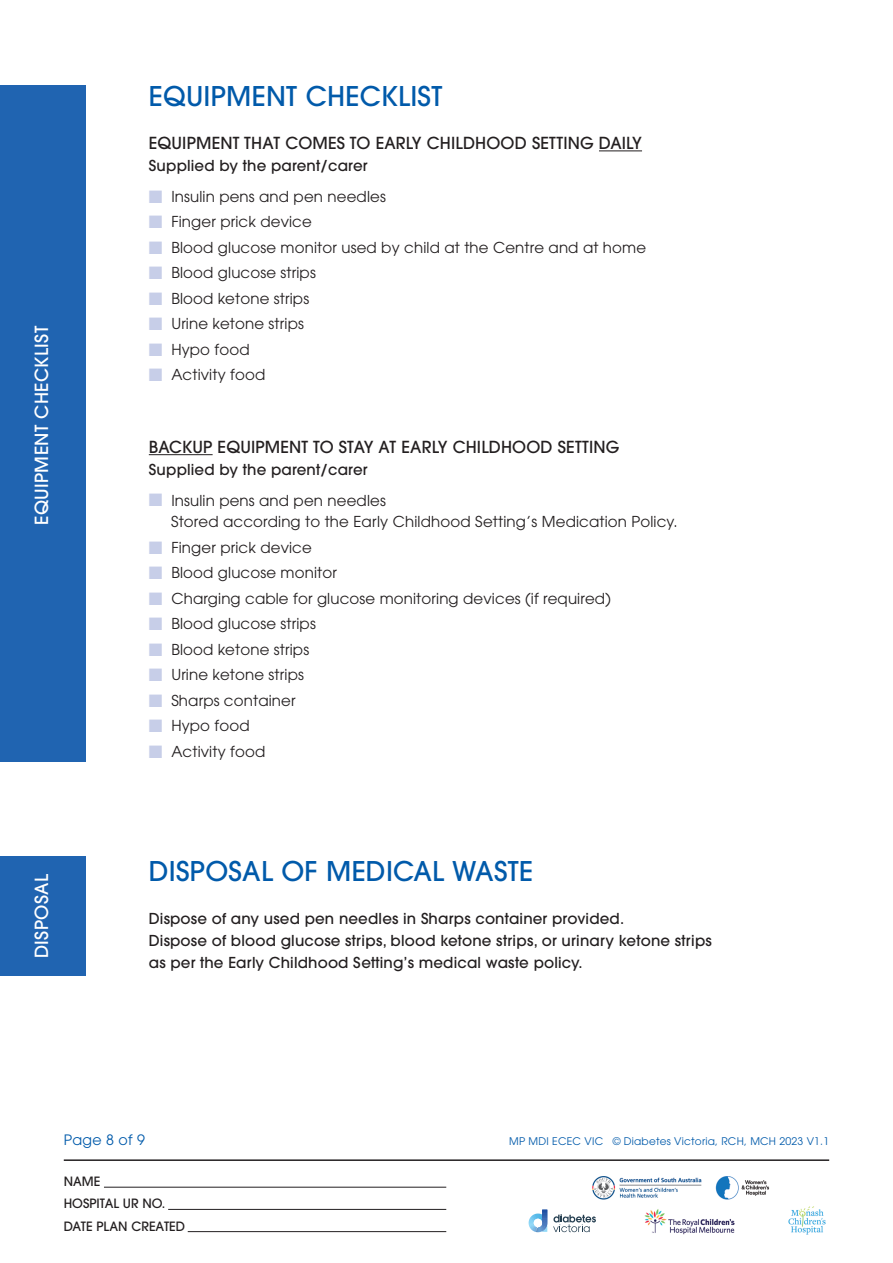
<style>
.page{position:relative;width:893px;height:1263px;background:#fff}
.page>*{position:absolute;margin:0;border:0;box-sizing:border-box;transform-origin:0 0}
.t1{font:500 27px "ITC Avant Garde Pro";letter-spacing:.01em;color:#015aaa}
.t2{font:500 18px "ITC Avant Garde Pro";letter-spacing:.02em;color:#fff}
.t3{font:500 16.5px "ITC Avant Garde Pro";letter-spacing:.01em;color:#231f20}
.t4{font:15px/21.8px "ITC Avant Garde Pro";letter-spacing:.01em;color:#231f20}
.t5{font:500 15px/21.8px "ITC Avant Garde Pro";letter-spacing:.01em;color:#231f20}
.t6{font:14.25px "ITC Avant Garde Pro";letter-spacing:.02em;color:#015aaa}
.t7{font:500 12.75px/22.5px "ITC Avant Garde Pro";color:#231f20}
.t8{font:10.5px "ITC Avant Garde Pro";letter-spacing:.02em;color:#015aaa}
.s1{color:#c7cee8}
</style>
<div class="page">
<hr style="left:64px;top:1159px;width:765px;height:2px;background:#231f20">
<hr style="left:599px;top:150px;width:43px;height:1px;background:#231f20">
<hr style="left:149px;top:454px;width:64px;height:1px;background:#231f20">
<div style="left:0;top:85px;width:85px;height:676px;background:#2064b1"></div>
<div style="left:0;top:856px;width:85px;height:120px;background:#2064b1"></div>
<hr style="left:104px;top:1187px;width:342px;height:1px;background:#231f20">
<hr style="left:168px;top:1209px;width:278px;height:1px;background:#231f20">
<hr style="left:188px;top:1231px;width:258px;height:1px;background:#231f20">
<img style="left:592px;top:1176px;width:178px;height:24px">
<svg style="left:553px;top:1214px;width:43px;height:18px"></svg>
<svg style="left:529px;top:1209px;width:18px;height:23px"></svg>
<img style="left:789px;top:1206px;width:37px;height:29px">
<img style="left:644px;top:1209px;width:91px;height:26px">
<p class="t2" style="left:30px;top:525px;width:200px;rotate:-90deg">EQUIPMENT CHECKLIST</p>
<p class="t2" style="left:30px;top:958px;width:86px;rotate:-90deg">DISPOSAL</p>
<h1 class="t1" style="left:149px;top:79px;width:295px">EQUIPMENT CHECKLIST</h1>
<p class="t3" style="left:149px;top:133px;width:495px">EQUIPMENT THAT COMES TO EARLY CHILDHOOD SETTING DAILY</p>
<p class="t5" style="left:149px;top:155px;width:220px">Supplied by the parent/carer</p>
<p class="t4" style="left:149px;top:185px;width:239px"><span class="s1">■</span> Insulin pens and pen needles</p>
<p class="t4" style="left:149px;top:211px;width:165px"><span class="s1">■</span> Finger prick device</p>
<p class="t4" style="left:149px;top:236px;width:499px"><span class="s1">■</span> Blood glucose monitor used by child at the Centre and at home</p>
<p class="t4" style="left:149px;top:262px;width:169px"><span class="s1">■</span> Blood glucose strips</p>
<p class="t4" style="left:149px;top:287px;width:162px"><span class="s1">■</span> Blood ketone strips</p>
<p class="t4" style="left:149px;top:313px;width:157px"><span class="s1">■</span> Urine ketone strips</p>
<p class="t4" style="left:149px;top:338px;width:102px"><span class="s1">■</span> Hypo food</p>
<p class="t4" style="left:149px;top:364px;width:118px"><span class="s1">■</span> Activity food</p>
<p class="t3" style="left:149px;top:436px;width:472px">BACKUP EQUIPMENT TO STAY AT EARLY CHILDHOOD SETTING</p>
<p class="t5" style="left:149px;top:458px;width:220px">Supplied by the parent/carer</p>
<p class="t4" style="left:171px;top:489px;width:508px;text-indent:-22px"><span class="s1">■</span> Insulin pens and pen needles<br>Stored according to the Early Childhood Setting’s Medication Policy.</p>
<p class="t4" style="left:149px;top:536px;width:165px"><span class="s1">■</span> Finger prick device</p>
<p class="t4" style="left:149px;top:562px;width:190px"><span class="s1">■</span> Blood glucose monitor</p>
<p class="t4" style="left:149px;top:587px;width:463px"><span class="s1">■</span> Charging cable for glucose monitoring devices (if required)</p>
<p class="t4" style="left:149px;top:613px;width:169px"><span class="s1">■</span> Blood glucose strips</p>
<p class="t4" style="left:149px;top:638px;width:162px"><span class="s1">■</span> Blood ketone strips</p>
<p class="t4" style="left:149px;top:664px;width:157px"><span class="s1">■</span> Urine ketone strips</p>
<p class="t4" style="left:149px;top:689px;width:148px"><span class="s1">■</span> Sharps container</p>
<p class="t4" style="left:149px;top:715px;width:102px"><span class="s1">■</span> Hypo food</p>
<p class="t4" style="left:149px;top:740px;width:118px"><span class="s1">■</span> Activity food</p>
<h1 class="t1" style="left:149px;top:853px;width:386px">DISPOSAL OF MEDICAL WASTE</h1>
<p class="t5" style="left:149px;top:908px;width:565px">Dispose of any used pen needles in Sharps container provided.<br>Dispose of blood glucose strips, blood ketone strips, or urinary ketone strips as per the Early Childhood Setting’s medical waste policy.</p>
<p class="t6" style="left:64px;top:1131px;width:83px">Page 8 of 9</p>
<p class="t8" style="left:509px;top:1135px;width:321px">MP MDI ECEC VIC © Diabetes Victoria, RCH, MCH 2023 V1.1</p>
<p class="t7" style="left:64px;top:1170px;width:123px">NAME<br>HOSPITAL UR NO.<br>DATE PLAN CREATED</p>
</div>
